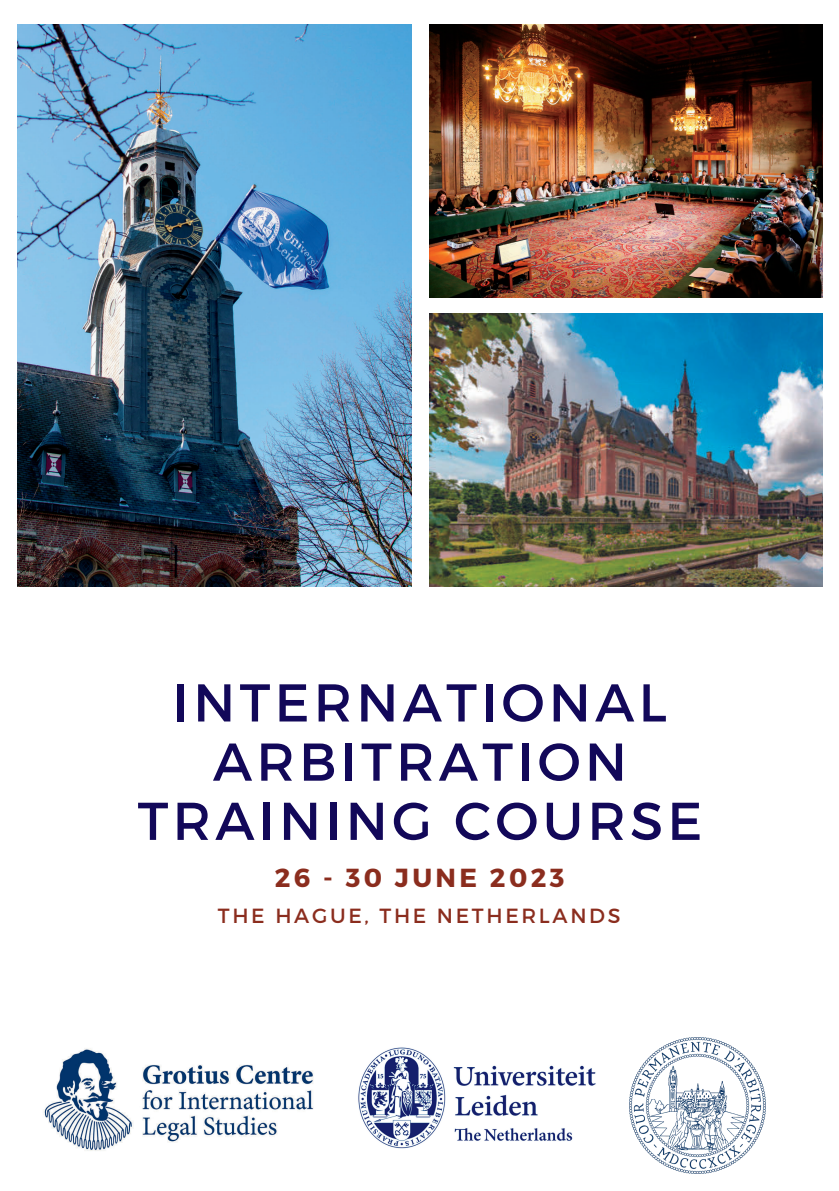
<style>
.page{position:relative;width:839px;height:1191px;background:#fff}
.page>*{position:absolute;margin:0;border:0;box-sizing:border-box;transform-origin:0 0}
.t1{font:53.2px/59.2px "Montserrat";letter-spacing:.08em;color:#120859;text-align:center}
.t2{font:700 26.2px "Montserrat";letter-spacing:.13em;color:#8b2d1e}
.t3{font:20.4px "Montserrat";letter-spacing:.13em;color:#8b2d1e}
</style>
<div class="page">
<img style="left:18px;top:24px;width:393px;height:563px">
<img style="left:429px;top:314px;width:393px;height:273px">
<img style="left:429px;top:24px;width:393px;height:273px">
<img style="left:358px;top:1047px;width:238px;height:102px">
<img style="left:44px;top:1048px;width:270px;height:103px">
<img style="left:629px;top:1037px;width:136px;height:137px">
<p class="t1" style="left:138px;top:670px;width:566px">INTERNATIONAL<br>ARBITRATION<br>TRAINING COURSE</p>
<p class="t2" style="left:275px;top:861px;width:291px">26 - 30 JUNE 2023</p>
<p class="t3" style="left:218px;top:902px;width:404px">THE HAGUE, THE NETHERLANDS</p>
</div>
